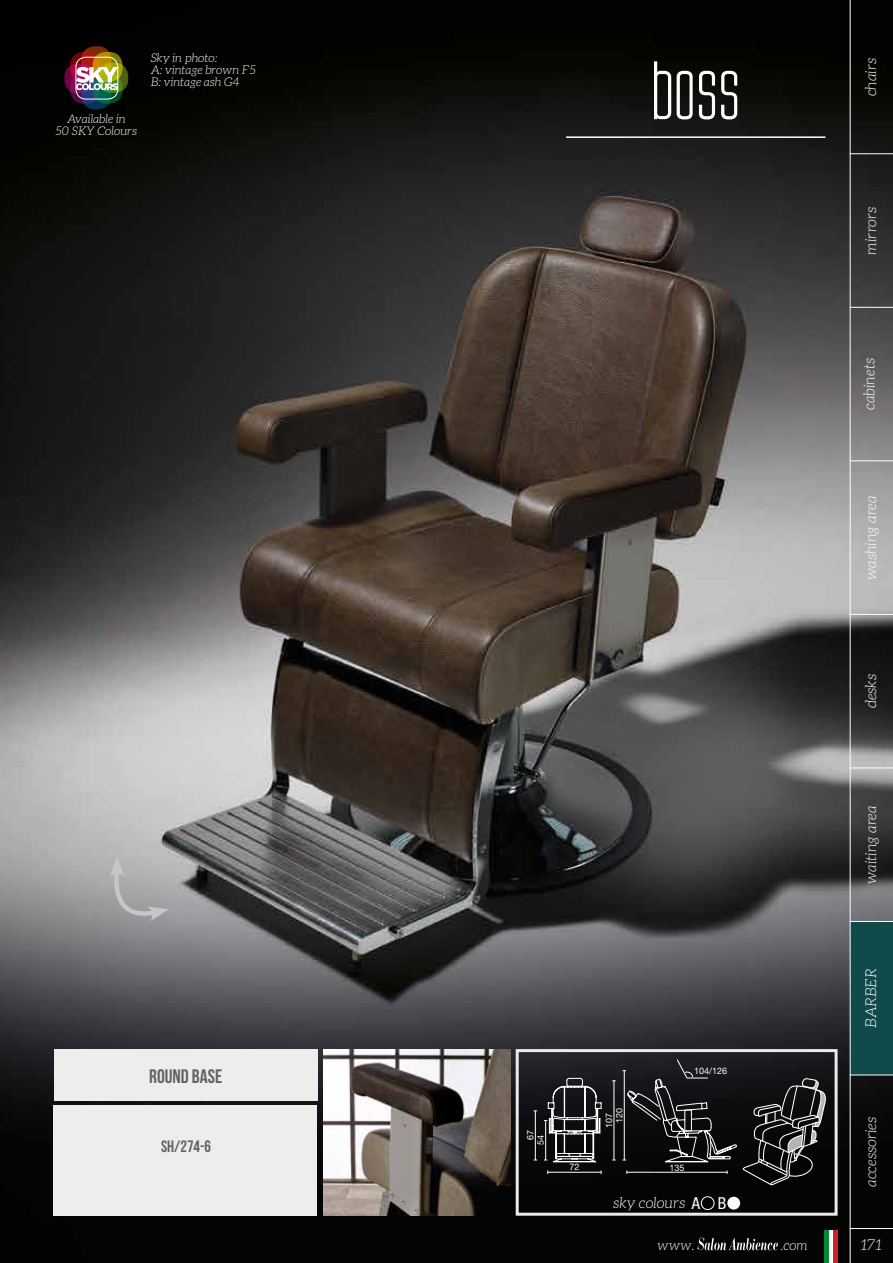
<style>
.page{position:relative;width:893px;height:1263px;background:#fff}
.page>*{position:absolute;margin:0;border:0;box-sizing:border-box;transform-origin:0 0}
.t1{font:70.5px "Ubicada";color:#fff}
.t2{font:700 19.5px "Bebas Neue";color:#646363}
.t3{font:700 16.5px "Bebas Neue";color:#646363}
.t4{font:italic 300 15px "Aleo";color:#fff}
.t5{font:italic 300 13.5px "Aleo";color:#fff}
.t6{font:italic 300 12px/12px "Aleo";color:#fff}
.t7{font:9px "Helvetica Neue LT Std";color:#fff}
.s1{font-family:"Helvetica Neue LT Std";font-weight:400;font-style:normal;font-stretch:condensed;font-size:16.5px}
</style>
<div class="page">
<img style="left:0;top:0;width:893px;height:1263px">
<hr style="left:535px;top:1111px;width:1px;height:49px;background:#fff">
<hr style="left:566px;top:136px;width:259px;height:2px;background:#fff">
<img style="left:323px;top:1049px;width:187px;height:167px">
<div style="left:516px;top:1049px;width:322px;height:167px;border:3px solid #ece9e9"></div>
<div style="left:701px;top:1196px;width:13px;height:14px;border:1px solid #fff;border-radius:50%"></div>
<div style="left:727px;top:1197px;width:13px;height:12px;background:#fff;border-radius:50%"></div>
<div style="left:54px;top:1049px;width:264px;height:51px;background:#efedec"></div>
<div style="left:53px;top:1106px;width:264px;height:110px;background:#efedec"></div>
<svg style="left:107px;top:856px;width:62px;height:67px;background:#acabac"></svg>
<svg style="left:544px;top:1059px;width:282px;height:149px;background:#232224"></svg>
<hr style="left:825px;top:1230px;width:4px;height:33px;background:#008b39">
<hr style="left:829px;top:1230px;width:4px;height:33px;background:#fff">
<div style="left:833px;top:1230px;width:5px;height:33px;background:#cd212b"></div>
<svg style="left:697px;top:1237px;width:81px;height:13px"></svg>
<div style="left:850px;top:921px;width:43px;height:154px;background:#104a4b"></div>
<hr style="left:850px;top:153px;width:43px;height:1px;background:#fff">
<hr style="left:850px;top:307px;width:43px;height:1px;background:#fff">
<hr style="left:850px;top:460px;width:43px;height:1px;background:#fff">
<hr style="left:850px;top:614px;width:43px;height:1px;background:#fff">
<hr style="left:850px;top:767px;width:43px;height:1px;background:#fff">
<hr style="left:850px;top:921px;width:43px;height:1px;background:#fff">
<hr style="left:850px;top:1074px;width:43px;height:1px;background:#fff">
<hr style="left:850px;top:1228px;width:43px;height:1px;background:#fff">
<hr style="left:850px;top:0;width:1px;height:1263px;background:#fff">
<svg style="left:81px;top:46px;width:30px;height:30px"></svg>
<svg style="left:70px;top:52px;width:30px;height:30px"></svg>
<svg style="left:64px;top:63px;width:30px;height:31px"></svg>
<svg style="left:70px;top:74px;width:30px;height:30px"></svg>
<svg style="left:81px;top:79px;width:30px;height:30px"></svg>
<svg style="left:93px;top:74px;width:30px;height:30px"></svg>
<svg style="left:98px;top:63px;width:30px;height:30px"></svg>
<svg style="left:93px;top:52px;width:30px;height:30px"></svg>
<div style="left:76px;top:57px;width:42px;height:42px;border:1px solid #fff;border-radius:10px"></div>
<svg style="left:76px;top:67px;width:42px;height:23px"></svg>
<p class="t6" style="left:56px;top:112px;width:83px;text-align:center">Available in<br>50 SKY Colours</p>
<p class="t6" style="left:151px;top:52px;width:107px">Sky in photo:<br>A: vintage brown F5<br>B: vintage ash G4</p>
<h2 class="t2" style="left:149px;top:1066px;width:74px">ROUND BASE</h2>
<p class="t3" style="left:161px;top:1137px;width:52px">SH/274-6</p>
<h1 class="t1" style="left:651px;top:47px;width:90px">boss</h1>
<p class="t4" style="left:863px;top:96px;width:40px;rotate:-90deg">chairs</p>
<p class="t4" style="left:863px;top:254px;width:49px;rotate:-90deg">mirrors</p>
<p class="t4" style="left:861px;top:410px;width:53px;rotate:-90deg">cabinets</p>
<p class="t4" style="left:863px;top:580px;width:86px;rotate:-90deg">washing area</p>
<p class="t4" style="left:863px;top:708px;width:36px;rotate:-90deg">desks</p>
<p class="t4" style="left:863px;top:884px;width:80px;rotate:-90deg">waiting area</p>
<p class="t7" style="left:525px;top:1140px;width:12px;rotate:-90deg">67</p>
<p class="t7" style="left:535px;top:1145px;width:12px;rotate:-90deg">54</p>
<p class="t7" style="left:614px;top:1123px;width:17px;rotate:-90deg">120</p>
<p class="t7" style="left:604px;top:1128px;width:17px;rotate:-90deg">107</p>
<p class="t7" style="left:694px;top:1066px;width:35px">104/126</p>
<p class="t7" style="left:569px;top:1162px;width:12px">72</p>
<p class="t7" style="left:669px;top:1162px;width:17px">135</p>
<p class="t4" style="left:613px;top:1194px;width:115px">sky colours <span class="s1">A B</span></p>
<p class="t4" style="left:863px;top:1028px;width:61px;rotate:-90deg">BARBER</p>
<p class="t4" style="left:863px;top:1187px;width:72px;rotate:-90deg">accessories</p>
<p class="t5" style="left:658px;top:1238px;width:38px">www.</p>
<p class="t5" style="left:780px;top:1238px;width:29px">.com</p>
<p class="t4" style="left:861px;top:1237px;width:22px">171</p>
</div>
